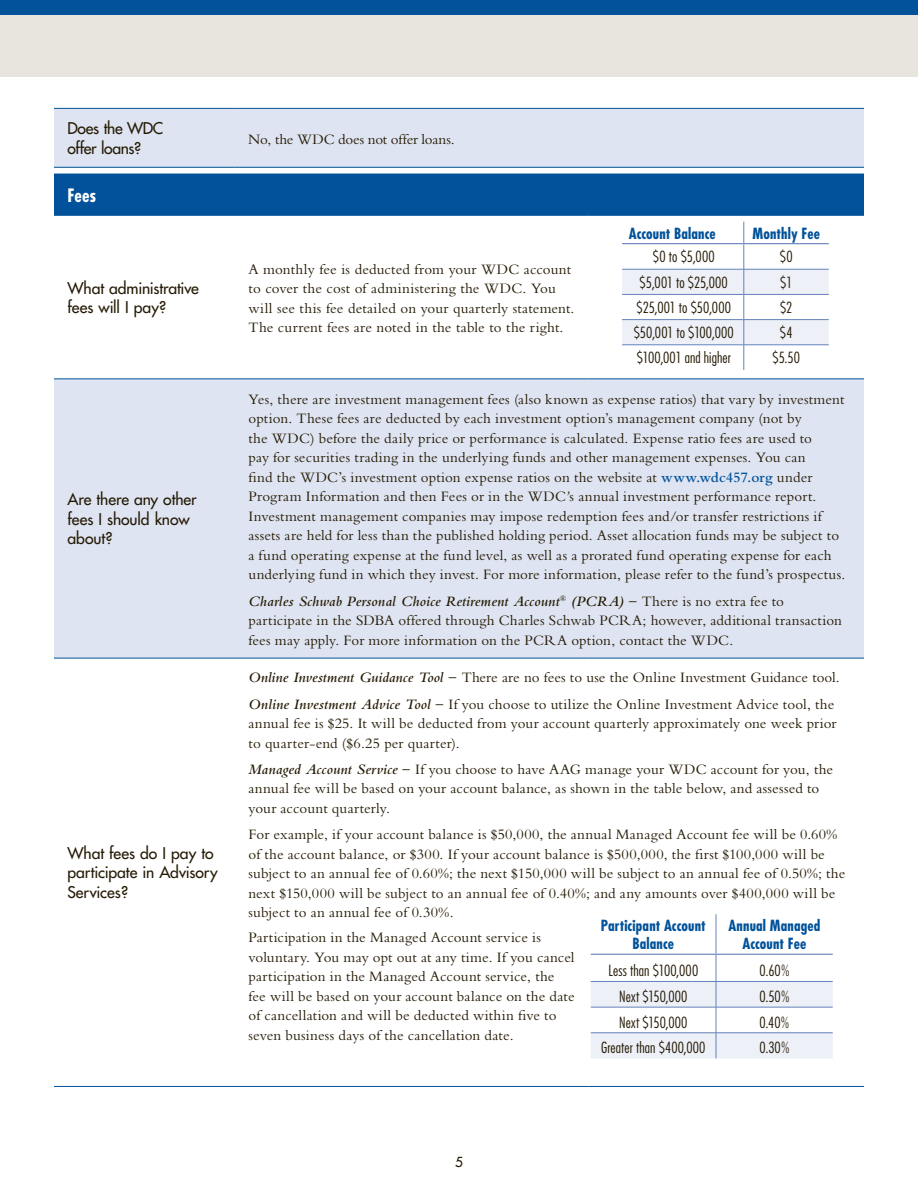
<style>
.page{position:relative;width:918px;height:1188px;background:#fff}
.page>*{position:absolute;margin:0;border:0;box-sizing:border-box;transform-origin:0 0}
.Question_bold{font:700 condensed 18px "Futura";color:#fff}
.Question_bold-2{font:15.75px/19.5px "Futura";letter-spacing:-.005em;color:#251a05}
.Answer_Style{font:15px/19.5px "Bembo";letter-spacing:.01em;color:#251a05}
.answer{font:15px/19.5px "Bembo";letter-spacing:.01em;color:#251a05}
.Answer_Style-2{font:300 condensed 15px "Futura";letter-spacing:.01em;color:#251a05}
.Answer_Style-3{font:700 condensed 15px/18px "Futura";letter-spacing:.01em;color:#01529a;text-align:center}
.Answer_Style-4{font:15px "Bembo";letter-spacing:-.015em;color:#251a05}
.Question_bold-3{font:13.5px "Futura";color:#251a05}
.s1{font-weight:600;color:#01529a}
.s2{font-style:italic}
.s3{font-weight:600;font-style:italic}
.s4{font-family:"Segoe Condensed"}
</style>
<div class="page">
<div style="left:0;top:6px;width:918px;height:71px;background:#e7e5de"></div>
<div style="left:0;top:0;width:918px;height:15px;background:#01529a"></div>
<hr style="left:54px;top:1086px;width:181px;height:1px;background:#01529a">
<hr style="left:235px;top:1086px;width:354px;height:1px;background:#01529a">
<hr style="left:589px;top:1086px;width:275px;height:1px;background:#01529a">
<hr style="left:716px;top:914px;width:1px;height:40px;background:#6582ba">
<svg style="left:591px;top:955px;width:242px;height:103px"></svg>
<hr style="left:591px;top:954px;width:125px;height:1px;background:#6582ba">
<hr style="left:716px;top:954px;width:117px;height:1px;background:#6582ba">
<div style="left:54px;top:109px;width:810px;height:58px;background:#dee4f1"></div>
<hr style="left:54px;top:108px;width:181px;height:1px;background:#01529a">
<hr style="left:235px;top:108px;width:629px;height:1px;background:#01529a">
<hr style="left:54px;top:167px;width:181px;height:1px;background:#01529a">
<hr style="left:235px;top:167px;width:629px;height:1px;background:#01529a">
<div style="left:54px;top:174px;width:810px;height:41px;background:#01529a"></div>
<div style="left:54px;top:379px;width:810px;height:279px;background:#dee4f1"></div>
<hr style="left:54px;top:215px;width:181px;height:1px;background:#01529a">
<hr style="left:235px;top:215px;width:354px;height:1px;background:#01529a">
<hr style="left:589px;top:215px;width:275px;height:1px;background:#01529a">
<hr style="left:54px;top:378px;width:181px;height:1px;background:#01529a">
<hr style="left:235px;top:378px;width:354px;height:1px;background:#01529a">
<hr style="left:589px;top:378px;width:275px;height:1px;background:#01529a">
<hr style="left:54px;top:658px;width:181px;height:1px;background:#01529a">
<hr style="left:235px;top:658px;width:354px;height:1px;background:#01529a">
<hr style="left:589px;top:658px;width:275px;height:1px;background:#01529a">
<svg style="left:622px;top:222px;width:207px;height:148px"></svg>
<hr style="left:622px;top:243px;width:122px;height:1px;background:#6582ba">
<hr style="left:744px;top:243px;width:85px;height:1px;background:#6582ba">
<p class="Question_bold-2" style="left:68px;top:119px;width:97px">Does the WDC offer loans?</p>
<p class="Question_bold" style="left:68px;top:184px;width:30px">Fees</p>
<p class="Question_bold-2" style="left:68px;top:278px;width:133px">What administrative fees will I pay?</p>
<p class="Question_bold-2" style="left:68px;top:490px;width:131px">Are there any other fees I should know about?</p>
<p class="Question_bold-2" style="left:68px;top:843px;width:152px">What fees do I pay to participate in Advisory<br>Services?</p>
<p class="Answer_Style-4" style="left:248px;top:130px;width:208px">No, the WDC does not offer loans.</p>
<p class="answer" style="left:249px;top:259px;width:328px">A monthly fee is deducted from your WDC account to cover the cost of administering the WDC. You will see this fee detailed on your quarterly statement.<br>The current fees are noted in the table to the right.</p>
<p class="Answer_Style-3" style="left:629px;top:224px;width:88px">Account Balance</p>
<p class="Answer_Style-3" style="left:753px;top:224px;width:69px">Monthly Fee</p>
<p class="Answer_Style-2" style="left:653px;top:248px;width:63px">$0 to $5,000</p>
<p class="Answer_Style-2" style="left:780px;top:248px;width:14px">$0</p>
<p class="Answer_Style-2" style="left:640px;top:273px;width:90px">$5,001 to $25,000</p>
<p class="Answer_Style-2" style="left:780px;top:273px;width:14px">$1</p>
<p class="Answer_Style-2" style="left:637px;top:298px;width:96px">$25,001 to $50,000</p>
<p class="Answer_Style-2" style="left:780px;top:298px;width:14px">$2</p>
<p class="Answer_Style-2" style="left:634px;top:324px;width:102px">$50,001 to $100,000</p>
<p class="Answer_Style-2" style="left:780px;top:324px;width:14px">$4</p>
<p class="Answer_Style-2" style="left:637px;top:349px;width:96px">$100,001 and higher</p>
<p class="Answer_Style-2" style="left:772px;top:349px;width:29px">$5.50</p>
<p class="Answer_Style" style="left:249px;top:389px;width:598px">Yes, there are investment management fees (also known as expense ratios) that vary by investment option. These fees are deducted by each investment option’s management company (not by<br>the WDC) before the daily price or performance is calculated. Expense ratio fees are used to<br>pay for securities trading in the underlying funds and other management expenses. You can<br>find the WDC’s investment option expense ratios on the website at <span class="s1">www.wdc457.org</span> under Program Information and then Fees or in the WDC<span class="s2">’</span>s annual investment performance report.<br>Investment management companies may impose redemption fees and/or transfer restrictions if assets are held for less than the published holding period. Asset allocation funds may be subject to a fund operating expense at the fund level, as well as a prorated fund operating expense for each underlying fund in which they invest. For more information, please refer to the fund’s prospectus.</p>
<p class="Answer_Style" style="left:249px;top:591px;width:595px"><span class="s3">Charles Schwab Personal Choice Retirement Account</span><sup>®</sup> <span class="s3">(PCRA)</span> <span class="s4">–</span> There is no extra fee to participate in the SDBA offered through Charles Schwab PCRA; however, additional transaction fees may apply. For more information on the PCRA option, contact the WDC.</p>
<p class="answer" style="left:249px;top:668px;width:593px"><span class="s3">Online Investment Guidance Tool</span> <span class="s4">–</span> There are no fees to use the Online Investment Guidance tool.</p>
<p class="Answer_Style" style="left:249px;top:694px;width:590px"><span class="s3">Online Investment Advice Tool</span> <span class="s4">–</span> If you choose to utilize the Online Investment Advice tool, the annual fee is $25. It will be deducted from your account quarterly approximately one week prior to quarter-end ($6.25 per quarter).</p>
<p class="Answer_Style" style="left:249px;top:759px;width:586px"><span class="s3">Managed Account Service</span> <span class="s4">–</span> If you choose to have AAG manage your WDC account for you, the annual fee will be based on your account balance, as shown in the table below, and assessed to your account quarterly.</p>
<p class="Answer_Style" style="left:249px;top:824px;width:598px">For example, if your account balance is $50,000, the annual Managed Account fee will be 0.60% of the account balance, or $300. If your account balance is $500,000, the first $100,000 will be subject to an annual fee of 0.60%; the next $150,000 will be subject to an annual fee of 0.50%; the next $150,000 will be subject to an annual fee of 0.40%; and any amounts over $400,000 will be subject to an annual fee of 0.30%.</p>
<p class="Answer_Style" style="left:249px;top:927px;width:328px">Participation in the Managed Account service is voluntary. You may opt out at any time. If you cancel participation in the Managed Account service, the fee will be based on your account balance on the date of cancellation and will be deducted within five to seven business days of the cancellation date.</p>
<p class="Answer_Style-3" style="left:601px;top:917px;width:106px">Participant Account<br>Balance</p>
<p class="Answer_Style-3" style="left:728px;top:917px;width:93px">Annual Managed<br>Account Fee</p>
<p class="Answer_Style-2" style="left:608px;top:962px;width:91px">Less than $100,000</p>
<p class="Answer_Style-2" style="left:759px;top:962px;width:31px">0.60%</p>
<p class="Answer_Style-2" style="left:619px;top:988px;width:70px">Next $150,000</p>
<p class="Answer_Style-2" style="left:759px;top:988px;width:31px">0.50%</p>
<p class="Answer_Style-2" style="left:619px;top:1013px;width:70px">Next $150,000</p>
<p class="Answer_Style-2" style="left:760px;top:1013px;width:31px">0.40%</p>
<p class="Answer_Style-2" style="left:601px;top:1039px;width:106px">Greater than $400,000</p>
<p class="Answer_Style-2" style="left:759px;top:1039px;width:31px">0.30%</p>
<p class="Question_bold-3" style="left:455px;top:1154px;width:9px">5</p>
</div>
